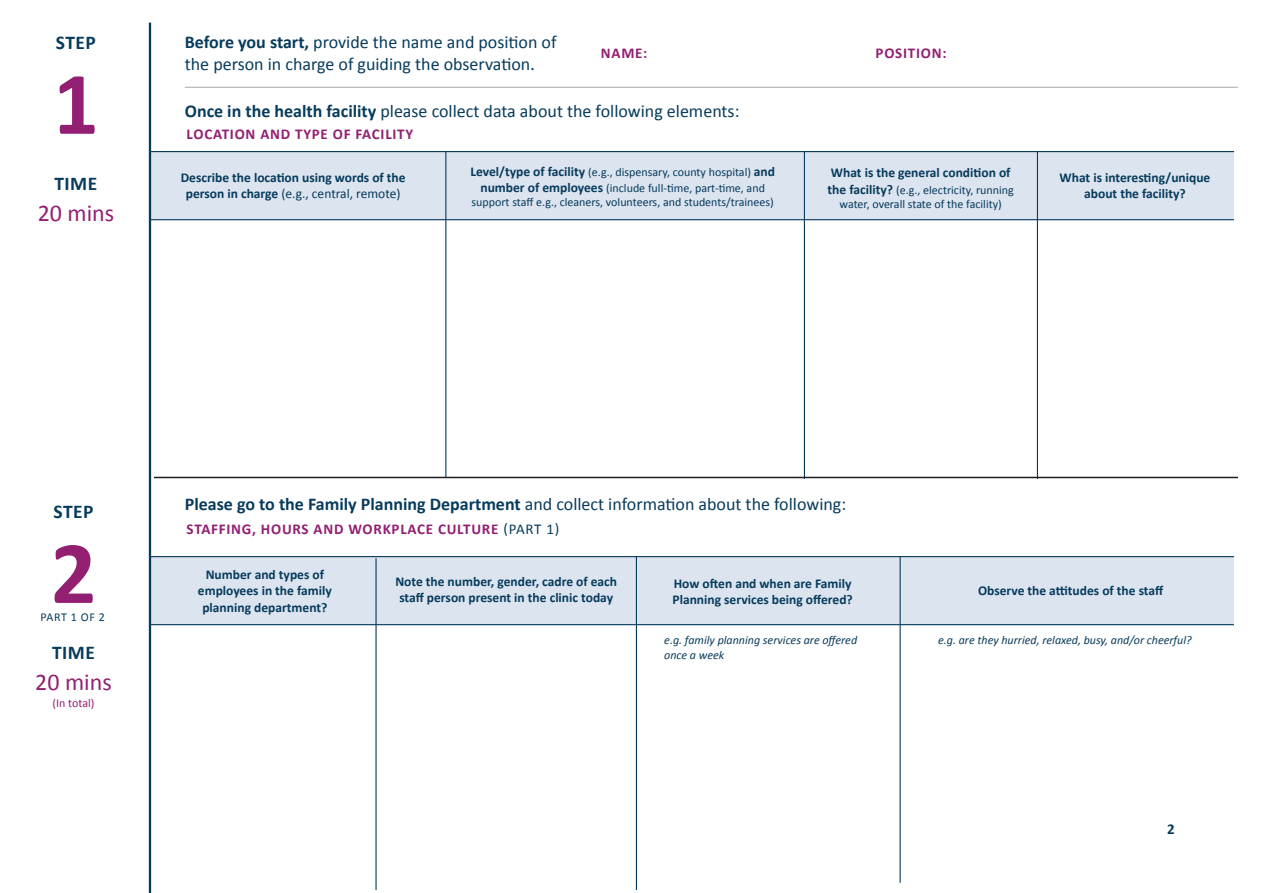
<style>
.page{position:relative;width:1263px;height:893px;background:#fff}
.page>*{position:absolute;margin:0;border:0;box-sizing:border-box;transform-origin:0 0}
.t1{font:700 90px "Calibri";color:#921f71}
.t2{font:24px "Calibri";color:#921f71}
.t3{font:700 19.5px "Calibri";letter-spacing:.025em;color:#073b5c}
.t4{font:18px/21.6px "Calibri";color:#073b5c}
.t5{font:700 15px "Calibri";letter-spacing:.05em;color:#921f71}
.t6{font:700 15px "Calibri";color:#073b5c}
.t7{font:700 13.5px/16.2px "Calibri";color:#073b5c;text-align:center}
.t8{font:12px/16.2px "Calibri";color:#073b5c;text-align:center}
.t9{font:italic 12px "Calibri";color:#073b5c}
.t10{font:12px "Calibri";color:#921f71}
.s1{font-weight:700}
.s2{font-family:"Koz Go Pr 6 N"}
.s3{font-weight:400}
.s4{font-weight:700;font-size:13.5px}
.s5{font-weight:400;color:#073b5c}
</style>
<div class="page">
<div style="left:150px;top:557px;width:1084px;height:68px;background:#dce4f0"></div>
<hr style="left:804px;top:152px;width:1px;height:327px;background:#073b5c">
<hr style="left:1037px;top:152px;width:1px;height:327px;background:#073b5c">
<hr style="left:445px;top:152px;width:1px;height:325px;background:#073b5c">
<div style="left:150px;top:152px;width:1084px;height:68px;background:#dce4f0"></div>
<hr style="left:150px;top:151px;width:1084px;height:1px;background:#073b5c">
<hr style="left:150px;top:556px;width:1084px;height:1px;background:#073b5c">
<hr style="left:150px;top:219px;width:1084px;height:1px;background:#073b5c">
<hr style="left:154px;top:477px;width:1084px;height:1px;background:#231f20">
<hr style="left:636px;top:557px;width:1px;height:333px;background:#073b5c">
<hr style="left:899px;top:557px;width:2px;height:326px;background:#073b5c">
<hr style="left:375px;top:558px;width:2px;height:332px;background:#073b5c">
<hr style="left:150px;top:624px;width:1084px;height:1px;background:#073b5c">
<hr style="left:149px;top:23px;width:2px;height:870px;background:#073b5c">
<hr style="left:185px;top:87px;width:1053px;height:1px;background:#a8a9ad">
<h3 class="t3" style="left:56px;top:29px;width:42px">STEP</h3>
<h1 class="t1" style="left:53px;top:40px;width:47px">1</h1>
<h3 class="t3" style="left:54px;top:170px;width:44px">TIME</h3>
<h2 class="t2" style="left:38px;top:197px;width:78px">20 mins</h2>
<h3 class="t4" style="left:185px;top:31px;width:373px"><span class="s1">Before you start,</span> provide the name and position of the person in charge of guiding the observation<span class="s2">.</span></h3>
<p class="t5" style="left:601px;top:43px;width:48px">NAME:</p>
<p class="t5" style="left:876px;top:43px;width:72px">POSITION:</p>
<h3 class="t4" style="left:185px;top:99px;width:556px"><span class="s1">Once in the health facility</span> please collect data about the following elements:</h3>
<p class="t5" style="left:187px;top:124px;width:228px">LOCATION AND TYPE OF FACILITY</p>
<p class="t7" style="left:181px;top:169px;width:226px">Describe the location using words of the person in charge <span class="s3">(e.g., central, remote)</span></p>
<p class="t8" style="left:470px;top:163px;width:306px"><span class="s4">Level/type of facility</span> (e.g., dispensary, county hospital) <span class="s4">and number of employees</span> (include full-time, part-time, and</p>
<p class="t8" style="left:471px;top:194px;width:304px">support staff e.g., cleaners, volunteers, and students/trainees)</p>
<p class="t7" style="left:831px;top:164px;width:181px">What is the general condition of</p>
<p class="t8" style="left:827px;top:182px;width:188px;line-height:14.4px"><span class="s4">the facility?</span> (e.g., electricity, running water, overall state of the facility)</p>
<p class="t7" style="left:1059px;top:169px;width:152px">What is interesting/unique about the facility?</p>
<h3 class="t3" style="left:53px;top:498px;width:42px">STEP</h3>
<h1 class="t1" style="left:51px;top:509px;width:47px">2</h1>
<p class="t8" style="left:41px;top:608px;width:66px">PART 1 OF 2</p>
<h3 class="t3" style="left:52px;top:639px;width:44px">TIME</h3>
<h2 class="t2" style="left:35px;top:666px;width:78px">20 mins</h2>
<p class="t10" style="left:53px;top:695px;width:43px">(In total)</p>
<h3 class="t4" style="left:185px;top:493px;width:663px"><span class="s1">Please go to the Family Planning Department</span> and collect information about the following:</h3>
<p class="t5" style="left:187px;top:519px;width:374px">STAFFING, HOURS AND WORKPLACE CULTURE <span class="s5">(PART 1)</span></p>
<p class="t7" style="left:198px;top:566px;width:135px">Number and types of employees in the family planning department?</p>
<p class="t7" style="left:395px;top:573px;width:223px;text-align:left">Note the number, gender, cadre of each staff person present in the clinic today</p>
<p class="t7" style="left:672px;top:575px;width:182px;text-align:left">How often and when are Family<br>Planning services being offered?</p>
<p class="t7" style="left:978px;top:581px;width:187px">Observe the attitudes of the staff</p>
<p class="t9" style="left:664px;top:632px;width:194px">e.g. family planning services are offered</p>
<p class="t9" style="left:938px;top:632px;width:255px">e.g. are they hurried, relaxed, busy, and/or cheerful?</p>
<p class="t9" style="left:664px;top:646px;width:62px">once a week</p>
<p class="t6" style="left:1167px;top:818px;width:9px">2</p>
</div>
